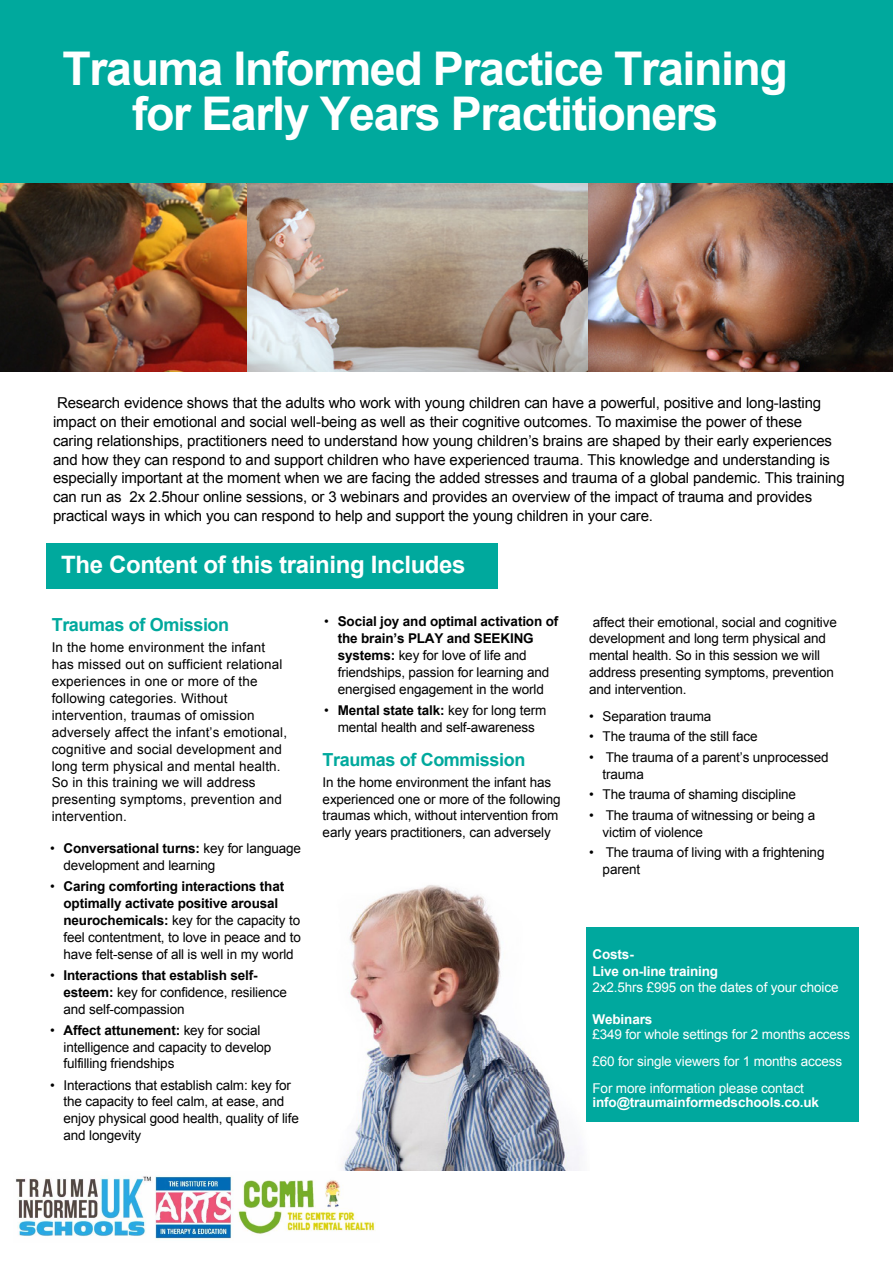
<style>
.page{position:relative;width:893px;height:1263px;background:#fff}
.page>*{position:absolute;margin:0;border:0;box-sizing:border-box;transform-origin:0 0}
.t1{font:700 46.5px/45px "Arial";letter-spacing:-.03em;color:#fff;text-align:center}
.t2{font:700 24px "Arial";letter-spacing:-.015em;color:#fff}
.t3{font:700 18px "Arial";letter-spacing:-.02em;color:#00a99d}
.t4{font:15px/18.8px "Arial";letter-spacing:-.01em;color:#000}
.t5{font:13.5px/17px "Arial";letter-spacing:-.01em;color:#000}
.t6{font:13.5px/16.8px "Arial";letter-spacing:.01em;color:#000}
.t7{font:13.5px/27px "Arial";letter-spacing:-.01em;color:#fff}
.t8{font:700 13.5px/16.2px "Arial";letter-spacing:-.01em;color:#fff}
.s1{font-weight:700}
</style>
<div class="page">
<img style="left:342px;top:885px;width:247px;height:285px">
<img style="left:246px;top:183px;width:343px;height:188px">
<img style="left:0;top:183px;width:246px;height:188px">
<img style="left:589px;top:183px;width:304px;height:188px">
<div style="left:0;top:0;width:893px;height:183px;background:#00a99d"></div>
<div style="left:46px;top:543px;width:452px;height:45px;background:#00a99d"></div>
<img style="left:16px;top:1175px;width:360px;height:65px">
<div style="left:586px;top:927px;width:272px;height:194px;background:#00a89e"></div>
<h1 class="t1" style="left:63px;top:48px;width:727px">Trauma Informed Practice Training for Early Years Practitioners</h1>
<p class="t4" style="left:53px;top:394px;width:793px">Research evidence shows that the adults who work with young children can have a powerful, positive and long-lasting impact on their emotional and social well-being as well as their cognitive outcomes. To maximise the power of these caring relationships, practitioners need to understand how young children’s brains are shaped by their early experiences and how they can respond to and support children who have experienced trauma. This knowledge and understanding is especially important at the moment when we are facing the added stresses and trauma of a global pandemic. This training can run as 2x 2.5hour online sessions, or 3 webinars and provides an overview of the impact of trauma and provides practical ways in which you can respond to help and support the young children in your care.</p>
<h2 class="t2" style="left:61px;top:549px;width:406px">The Content of this training Includes</h2>
<h3 class="t3" style="left:52px;top:613px;width:179px">Traumas of Omission</h3>
<p class="t6" style="left:52px;top:639px;width:237px">In the home environment the infant has missed out on sufficient relational experiences in one or more of the following categories. Without intervention, traumas of omission adversely affect the infant’s emotional, cognitive and social development and long term physical and mental health.<br>So in this training we will address presenting symptoms, prevention and intervention.</p>
<p class="t5" style="left:64px;top:840px;width:239px;text-indent:-13px">• <span class="s1">Conversational turns:</span> key for language development and learning</p>
<p class="t5" style="left:64px;top:878px;width:239px;text-indent:-13px">• <span class="s1">Caring comforting interactions that optimally activate positive arousal neurochemicals:</span> key for the capacity to feel contentment, to love in peace and to have felt-sense of all is well in my world</p>
<p class="t5" style="left:64px;top:967px;width:225px;text-indent:-14px">• <span class="s1">Interactions that establish self&shy;esteem:</span> key for confidence, resilience and self-compassion</p>
<p class="t5" style="left:64px;top:1022px;width:209px;text-indent:-13px">• <span class="s1">Affect attunement:</span> key for social intelligence and capacity to develop fulfilling friendships</p>
<p class="t5" style="left:64px;top:1076px;width:237px;text-indent:-14px">• Interactions that establish calm: key for the capacity to feel calm, at ease, and enjoy physical good health, quality of life and longevity</p>
<p class="t5" style="left:338px;top:613px;width:222px;text-indent:-13px">• <span class="s1">Social joy and optimal activation of the brain’s PLAY and SEEKING systems:</span> key for love of life and friendships, passion for learning and energised engagement in the world</p>
<p class="t5" style="left:324px;top:702px;width:224px;text-align:center">• <span class="s1">Mental state talk:</span> key for long term mental health and self-awareness</p>
<h3 class="t3" style="left:323px;top:747px;width:204px">Traumas of Commission</h3>
<p class="t5" style="left:323px;top:773px;width:240px">In the home environment the infant has experienced one or more of the following traumas which, without intervention from early years practitioners, can adversely</p>
<p class="t5" style="left:589px;top:613px;width:249px">affect their emotional, social and cognitive development and long term physical and mental health. So in this session we will address presenting symptoms, prevention and intervention.</p>
<p class="t5" style="left:589px;top:707px;width:124px">• Separation trauma</p>
<p class="t5" style="left:589px;top:728px;width:170px">• The trauma of the still face</p>
<p class="t5" style="left:603px;top:749px;width:228px;line-height:16.5px;text-indent:-13px">• The trauma of a parent’s unprocessed trauma</p>
<p class="t5" style="left:589px;top:786px;width:208px">• The trauma of shaming discipline</p>
<p class="t5" style="left:603px;top:807px;width:214px;line-height:16.5px;text-indent:-14px">• The trauma of witnessing or being a victim of violence</p>
<p class="t5" style="left:603px;top:844px;width:223px;line-height:16.5px;text-indent:-13px">• The trauma of living with a frightening parent</p>
<p class="t8" style="left:592px;top:947px;width:127px">Costs-<br>Live on-line training</p>
<p class="t7" style="left:592px;top:974px;width:248px">2x2.5hrs £995 on the dates of your choice</p>
<p class="t8" style="left:592px;top:1012px;width:61px">Webinars</p>
<p class="t7" style="left:592px;top:1021px;width:259px">£349 for whole settings for 2 months access £60 for single viewers for 1 months access<br>For more information please contact</p>
<p class="t8" style="left:592px;top:1094px;width:228px">info@traumainformedschools.co.uk</p>
</div>
